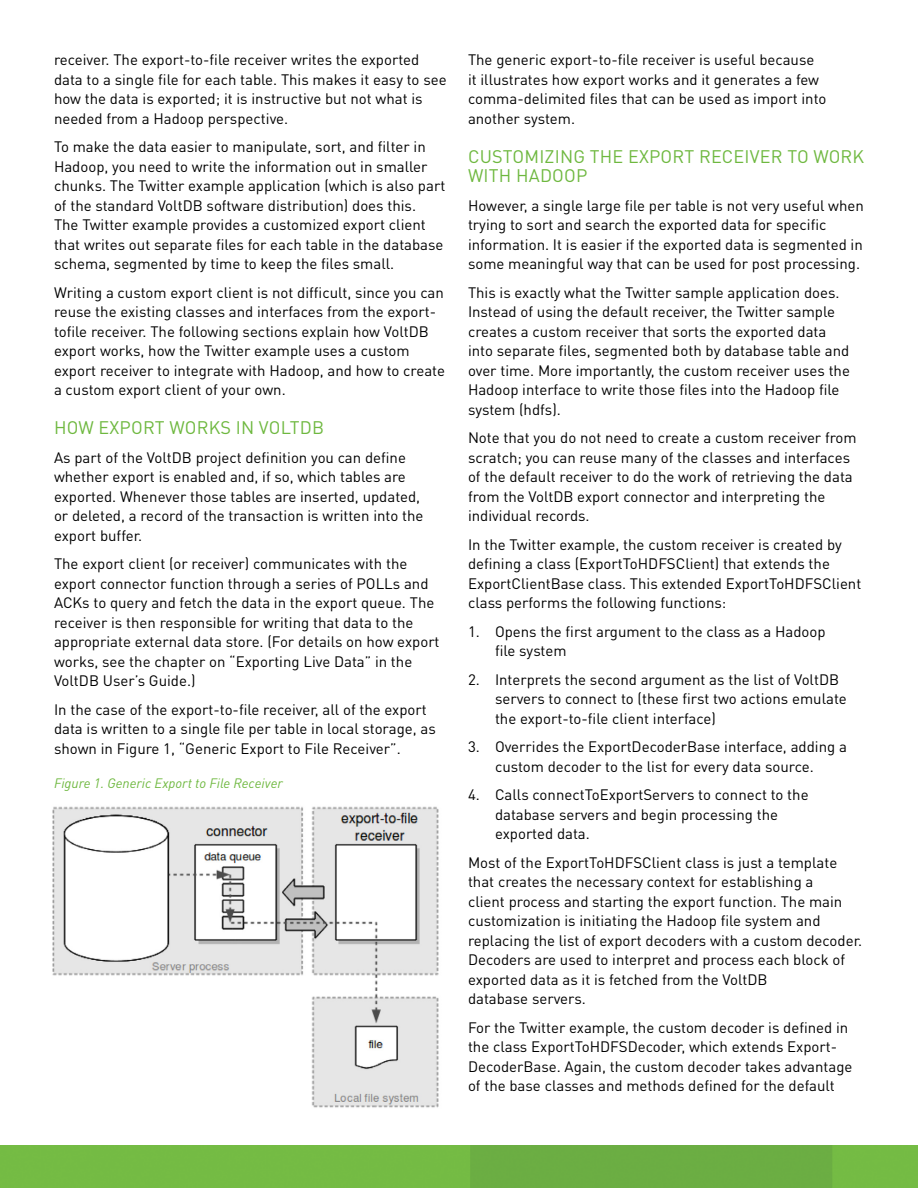
<style>
.page{position:relative;width:918px;height:1188px;background:#fff}
.page>*{position:absolute;margin:0;border:0;box-sizing:border-box;transform-origin:0 0}
.t1{font:18px "DINOT";letter-spacing:.01em;color:#6eb83f}
.t2{font:15px/19.5px "DINOT";color:#000}
.t3{font:italic 13.5px "DINOT";color:#6eb83f}
</style>
<div class="page">
<img style="left:0;top:1145px;width:918px;height:43px">
<img style="left:52px;top:806px;width:387px;height:302px">
<p class="t2" style="left:54px;top:50px;width:394px">receiver. The export-to-file receiver writes the exported data to a single file for each table. This makes it easy to see how the data is exported; it is instructive but not what is needed from a Hadoop perspective.</p>
<p class="t2" style="left:54px;top:137px;width:393px">To make the data easier to manipulate, sort, and filter in Hadoop, you need to write the information out in smaller chunks. The Twitter example application (which is also part of the standard VoltDB software distribution) does this.<br>The Twitter example provides a customized export client that writes out separate files for each table in the database schema, segmented by time to keep the files small.</p>
<p class="t2" style="left:54px;top:282px;width:393px">Writing a custom export client is not difficult, since you can reuse the existing classes and interfaces from the export&shy;tofile receiver. The following sections explain how VoltDB export works, how the Twitter example uses a custom export receiver to integrate with Hadoop, and how to create a custom export client of your own.</p>
<p class="t1" style="left:54px;top:416px;width:78px">How Export</p>
<p class="t1" style="left:170px;top:416px;width:14px">Wor</p>
<p class="t1" style="left:209px;top:416px;width:117px">ks in VoltDB</p>
<p class="t2" style="left:54px;top:447px;width:371px">As part of the VoltDB project definition you can define whether export is enabled and, if so, which tables are exported. Whenever those tables are inserted, updated, or deleted, a record of the transaction is written into the export buffer.</p>
<p class="t2" style="left:54px;top:554px;width:387px">The export client (or receiver) communicates with the export connector function through a series of POLLs and ACKs to query and fetch the data in the export queue. The receiver is then responsible for writing that data to the appropriate external data store. (For details on how export works, see the chapter on “Exporting Live Data” in the VoltDB User’s Guide.)</p>
<p class="t2" style="left:54px;top:699px;width:383px">In the case of the export-to-file receiver, all of the export data is written to a single file per table in local storage, as shown in Figure 1, “Generic Export to File Receiver”.</p>
<p class="t3" style="left:54px;top:774px;width:230px">Figure 1. Generic Export to File Receiver</p>
<p class="t2" style="left:468px;top:50px;width:360px">The generic export-to-file receiver is useful because it illustrates how export works and it generates a few comma-delimited files that can be used as import into another system.</p>
<p class="t1" style="left:468px;top:144px;width:193px">Customizing th e Export</p>
<p class="t1" style="left:699px;top:144px;width:128px">Receiver to Wor</p>
<p class="t1" style="left:853px;top:144px;width:13px">k</p>
<p class="t1" style="left:468px;top:164px;width:25px">with</p>
<p class="t1" style="left:516px;top:164px;width:37px">Hadoop</p>
<p class="t2" style="left:468px;top:195px;width:397px">However, a single large file per table is not very useful when trying to sort and search the exported data for specific information. It is easier if the exported data is segmented in some meaningful way that can be used for post processing.</p>
<p class="t2" style="left:468px;top:282px;width:384px">This is exactly what the Twitter sample application does.<br>Instead of using the default receiver, the Twitter sample creates a custom receiver that sorts the exported data into separate files, segmented both by database table and over time. M ore importantly, the custom receiver uses the Hadoop interface to write those files into the Hadoop file system (hdfs).</p>
<p class="t2" style="left:468px;top:428px;width:390px">Note that you do not need to create a custom receiver from scratch; you can reuse many of the classes and interfaces of the default receiver to do the work of retrieving the data from the VoltDB export connector and interpreting the individual records.</p>
<p class="t2" style="left:468px;top:534px;width:395px">In the Twitter example, the custom receiver is created by defining a class (ExportToHDFSClient) that extends the ExportClientBase class. This extended ExportToHDFSClient class performs the following functions:</p>
<p class="t2" style="left:495px;top:621px;width:332px;text-indent:-27px">1. Opens the first argument to the class as a Hadoop file system</p>
<p class="t2" style="left:495px;top:669px;width:353px;text-indent:-27px">2. Interprets the second argument as the list of VoltDB servers to connect to (these first two actions emulate the export-to-file client interface)</p>
<p class="t2" style="left:468px;top:737px;width:380px;text-align:center">3. Overrides the ExportDecoderBase interface, adding a custom decoder to the list for every data source.</p>
<p class="t2" style="left:495px;top:785px;width:315px;text-indent:-27px">4. Calls connectToExportServers to connect to the database servers and begin processing the exported data.</p>
<p class="t2" style="left:468px;top:852px;width:396px">M ost of the ExportToHDFSClient class is just a template that creates the necessary context for establishing a<br>client process and starting the export function. The main customization is initiating the Hadoop file system and replacing the list of export decoders with a custom decoder.<br>Decoders are used to interpret and process each block of exported data as it is fetched from the VoltDB<br>database servers.</p>
<p class="t2" style="left:468px;top:1017px;width:386px">For the Twitter example, the custom decoder is defined in the class ExportToHDFSDecoder, which extends Export-DecoderBase. Again, the custom decoder takes advantage of the base classes and methods defined for the default</p>
</div>
